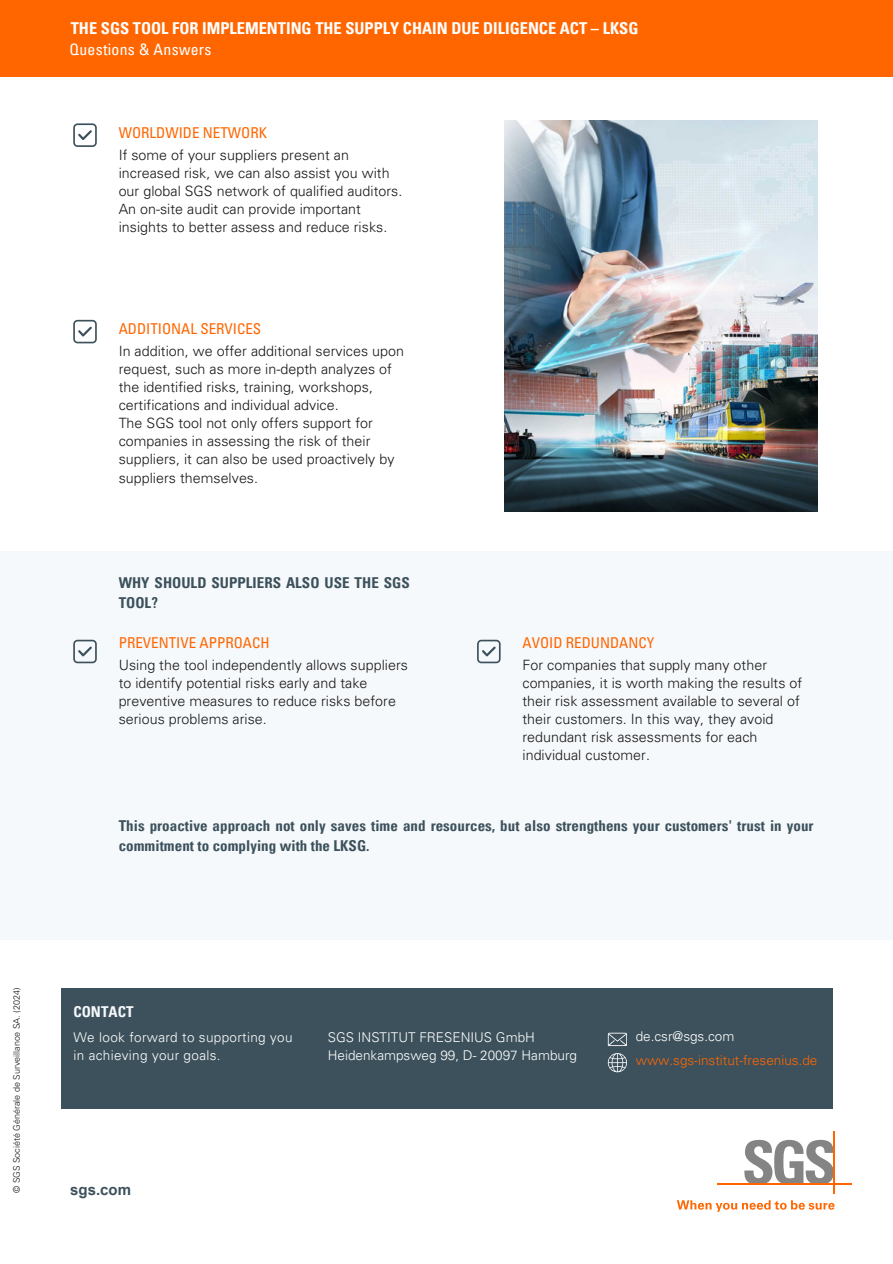
<style>
.page{position:relative;width:893px;height:1264px;background:#fff}
.page>*{position:absolute;margin:0;border:0;box-sizing:border-box;transform-origin:0 0}
.t1{font:700 condensed 16.5px "Univers LT Pro";color:#fff}
.t2{font:condensed 15.75px "Univers LT Pro";letter-spacing:.02em;color:#fff}
.t3{font:700 condensed 15px/20.2px "Univers LT Pro";letter-spacing:.005em;color:#3c515b}
.t4{font:condensed 15px "Univers LT Pro";color:#f60}
.t5{font:700 condensed 15px "Univers LT Pro";color:#f6f9fc}
.t6{font:700 15px "Arial";color:#3c515b}
.t7{font:300 14.25px/18px "Univers LT Pro 45";letter-spacing:.005em;color:#171615}
.t8{font:300 13.5px/18px "Univers LT Pro 45";color:#fff}
.t9{font:300 13.5px/18px "Univers LT Pro 45";letter-spacing:.025em;color:#fff}
.t10{font:300 13.5px/23.7px "Univers LT Pro 45";color:#f60}
.t11{font:300 9px "Univers LT Std";color:#171615}
.s1{color:#fff}
</style>
<div class="page">
<div style="left:0;top:0;width:892px;height:77px;background:#f60"></div>
<div style="left:0;top:551px;width:892px;height:388px;background:#f6f9fc"></div>
<svg style="left:73px;top:123px;width:24px;height:24px"></svg>
<svg style="left:73px;top:320px;width:24px;height:23px"></svg>
<div style="left:61px;top:988px;width:771px;height:120px;background:#3c515b"></div>
<svg style="left:607px;top:1053px;width:20px;height:19px"></svg>
<svg style="left:607px;top:1032px;width:20px;height:14px"></svg>
<svg style="left:73px;top:639px;width:24px;height:24px"></svg>
<svg style="left:477px;top:639px;width:23px;height:24px"></svg>
<img style="left:504px;top:121px;width:313px;height:390px">
<hr style="left:717px;top:1183px;width:134px;height:1px;background:#f60">
<hr style="left:833px;top:1131px;width:1px;height:62px;background:#f60">
<svg style="left:676px;top:1139px;width:164px;height:72px"></svg>
<h5 class="t1" style="left:71px;top:22px;width:569px">THE SGS TOOL FOR IMPLEMENTING THE SUPPLY CHAIN DUE DILIGENCE ACT – LKSG</h5>
<h2 class="t2" style="left:69px;top:44px;width:143px">Questions &amp; Answers</h2>
<p class="t4" style="left:119px;top:127px;width:150px">WORLDWIDE NETWORK</p>
<p class="t7" style="left:119px;top:148px;width:285px">If some of your suppliers present an increased risk, we can also assist you with our global SGS network of qualified auditors.<br>An on-site audit can provide important insights to better assess and reduce risks.</p>
<h5 class="t4" style="left:119px;top:323px;width:144px">ADDITIONAL SERVICES</h5>
<h2 class="t7" style="left:119px;top:344px;width:287px">In addition, we offer additional services upon request, such as more in-depth analyzes of the identified risks, training, workshops, certifications and individual advice.<br>The SGS tool not only offers support for companies in assessing the risk of their suppliers, it can also be used proactively by suppliers themselves.</h2>
<h2 class="t3" style="left:119px;top:574px;width:292px">WHY SHOULD SUPPLIERS ALSO USE THE SGS<br>TOOL?</h2>
<h1 class="t4" style="left:119px;top:637px;width:152px">PREVENTIVE APPROACH</h1>
<p class="t7" style="left:119px;top:657px;width:291px">Using the tool independently allows suppliers to identify potential risks early and take preventive measures to reduce risks before serious problems arise.</p>
<h5 class="t4" style="left:522px;top:637px;width:133px">AVOID REDUNDANCY</h5>
<h5 class="t7" style="left:522px;top:657px;width:281px">For companies that supply many other companies, it is worth making the results of their risk assessment available to several of their customers. In this way, they avoid redundant risk assessments for each individual customer.</h5>
<p class="t3" style="left:119px;top:817px;width:696px">This proactive approach not only saves time and resources, but also strengthens your customers' trust in your commitment to complying with the LKSG.</p>
<h5 class="t11" style="left:13px;top:1192px;width:207px;rotate:-90deg">© SGS Société Générale de Surveillance SA. (2024)</h5>
<p class="t5" style="left:73px;top:1006px;width:61px">CONTACT</p>
<h2 class="t9" style="left:73px;top:1029px;width:220px">We look forward to supporting you in achieving your goals.</h2>
<h5 class="t8" style="left:328px;top:1029px;width:251px">SGS INSTITUT FRESENIUS GmbH<br>Heidenkampsweg 99, D- 20097 Hamburg</h5>
<p class="t6" style="left:70px;top:1181px;width:62px">sgs.com</p>
<h1 class="t10" style="left:635px;top:1026px;width:183px"><span class="s1">de.csr@sgs.com </span>www.sgs-institut-fresenius.de</h1>
</div>
